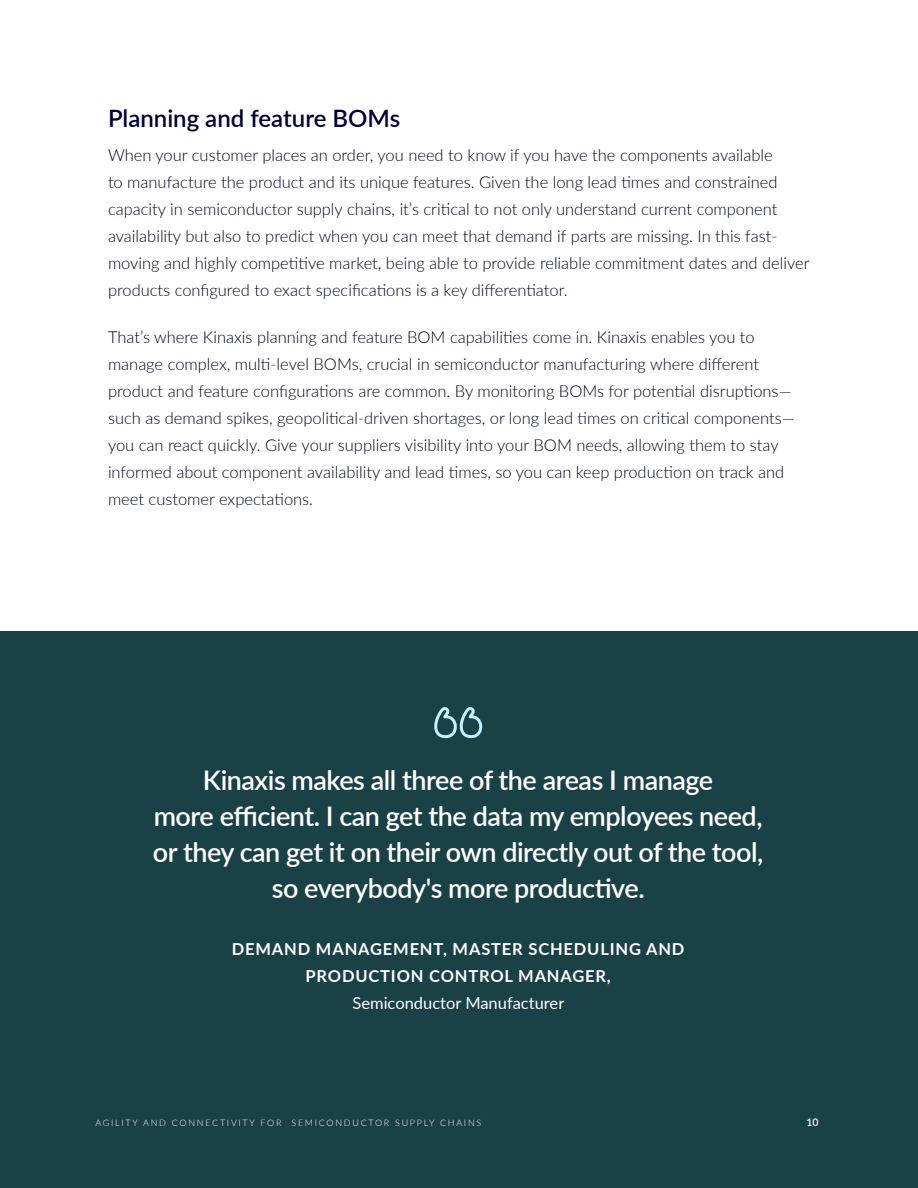
<style>
.page{position:relative;width:918px;height:1188px;background:#fff}
.page>*{position:absolute;margin:0;border:0;box-sizing:border-box;transform-origin:0 0}
.Quote_main_text__Callout{font:600 27px/36px "Lato";letter-spacing:-.02em;color:#fff;text-align:center}
.t1{font:600 24px "Lato";color:#010233}
.Body_text{font:300 16.5px/27px "Lato";color:#010223}
.Quote_Customer_Name{font:700 16.5px/27px "Lato";letter-spacing:.05em;color:#fff;text-align:center}
.Quote_company_info{font:16.5px "Lato";color:#fff}
.t2{font:600 10.5px "Lato";color:#fff}
.t3{font:300 9px "Lato";letter-spacing:.19em;color:#fff}
</style>
<div class="page">
<div style="left:0;top:632px;width:918px;height:556px;background:#1a4146"></div>
<svg style="left:434px;top:707px;width:49px;height:32px"></svg>
<h3 class="t1" style="left:108px;top:101px;width:294px">Planning and feature BOMs</h3>
<p class="Body_text" style="left:108px;top:141px;width:703px">When your customer places an order, you need to know if you have the components available<br>to manufacture the product and its unique features. Given the long lead times and constrained capacity in semiconductor supply chains, it’s critical to not only understand current component availability but also to predict when you can meet that demand if parts are missing. In this fast&shy;moving and highly competitive market, being able to provide reliable commitment dates and deliver products configured to exact specifications is a key differentiator.</p>
<p class="Body_text" style="left:108px;top:323px;width:688px">That’s where Kinaxis planning and feature BOM capabilities come in. Kinaxis enables you to manage complex, multi-level BOMs, crucial in semiconductor manufacturing where different product and feature configurations are common. By monitoring BOMs for potential disruptions— such as demand spikes, geopolitical-driven shortages, or long lead times on critical components— you can react quickly. Give your suppliers visibility into your BOM needs, allowing them to stay informed about component availability and lead times, so you can keep production on track and meet customer expectations.</p>
<p class="Quote_main_text__Callout" style="left:153px;top:761px;width:612px">Kinaxis makes all three of the areas I manage<br>more efficient. I can get the data my employees need, or they can get it on their own directly out of the tool, so everybody's more productive.</p>
<p class="Quote_Customer_Name" style="left:232px;top:935px;width:454px">DEMAND MANAGEMENT, MASTER SCHEDULING AND<br>PRODUCTION CONTROL MANAGER,</p>
<p class="Quote_company_info" style="left:352px;top:991px;width:213px">Semiconductor Manufacturer</p>
<p class="t3" style="left:95px;top:1117px;width:387px">AGILITY AND CONNECTIVITY FOR SEMICONDUCTOR SUPPLY CHAINS</p>
<p class="t2" style="left:807px;top:1115px;width:14px">10</p>
</div>
